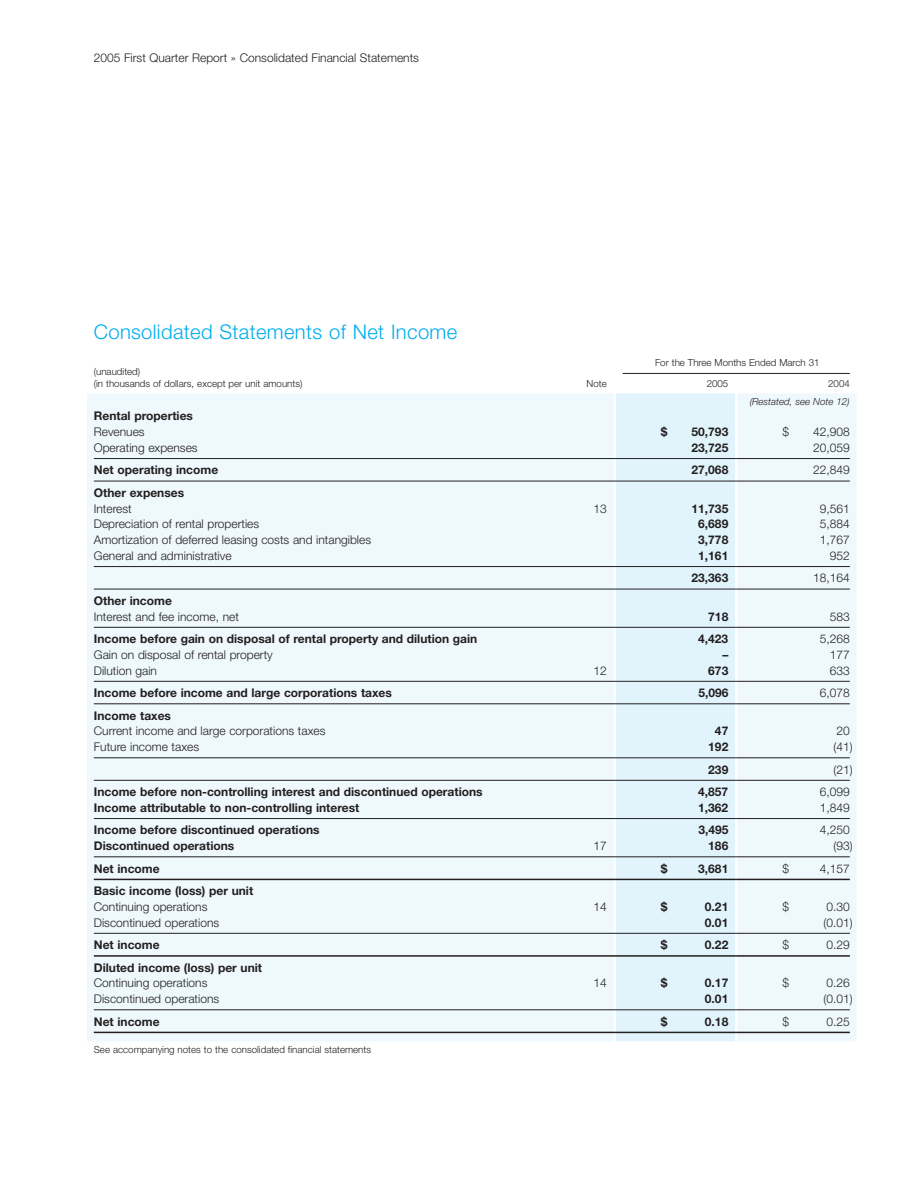
<style>
.page{position:relative;width:918px;height:1188px;background:#fff}
.page>*{position:absolute;margin:0;border:0;box-sizing:border-box;transform-origin:0 0}
.t1{font:300 20.25px "Helvetica Neue";letter-spacing:.015em;color:#00aeef}
.t2{font:300 12px "Helvetica Neue";color:#231f20}
.t3{font:700 12px "Helvetica Neue";color:#231f20}
.t4{font:300 9.75px "Helvetica Neue";color:#231f20}
.t5{font:italic 300 9.75px "Helvetica Neue";color:#231f20}
</style>
<div class="page">
<svg style="left:87px;top:372px;width:769px;height:670px;background:#e7f2f7"></svg>
<p class="t2" style="left:94px;top:54px;width:327px">2005 First Quarter Report » Consolidated Financial Statements</p>
<h1 class="t1" style="left:94px;top:325px;width:365px">Consolidated Statements of Net Income</h1>
<p class="t4" style="left:94px;top:368px;width:48px">(unaudited)</p>
<p class="t4" style="left:655px;top:359px;width:166px">For the Three Months Ended March 31</p>
<p class="t4" style="left:94px;top:380px;width:210px">(in thousands of dollars, except per unit amounts)</p>
<p class="t4" style="left:587px;top:380px;width:22px">Note</p>
<p class="t4" style="left:707px;top:380px;width:23px">2005</p>
<p class="t4" style="left:828px;top:380px;width:23px">2004</p>
<p class="t5" style="left:750px;top:398px;width:102px">(Restated, see Note 12)</p>
<p class="t3" style="left:94px;top:412px;width:101px">Rental properties</p>
<p class="t2" style="left:94px;top:428px;width:52px">Revenues</p>
<p class="t3" style="left:661px;top:428px;width:8px">$</p>
<p class="t3" style="left:692px;top:428px;width:38px">50,793</p>
<p class="t2" style="left:782px;top:428px;width:8px">$</p>
<p class="t2" style="left:813px;top:428px;width:38px">42,908</p>
<p class="t2" style="left:94px;top:443px;width:105px">Operating expenses</p>
<p class="t3" style="left:692px;top:443px;width:38px">23,725</p>
<p class="t2" style="left:813px;top:443px;width:38px">20,059</p>
<p class="t3" style="left:94px;top:466px;width:126px">Net operating income</p>
<p class="t3" style="left:692px;top:466px;width:38px">27,068</p>
<p class="t2" style="left:813px;top:466px;width:38px">22,849</p>
<p class="t3" style="left:94px;top:488px;width:92px">Other expenses</p>
<p class="t2" style="left:94px;top:504px;width:39px">Interest</p>
<p class="t2" style="left:593px;top:504px;width:15px">13</p>
<p class="t3" style="left:692px;top:504px;width:38px">11,735</p>
<p class="t2" style="left:820px;top:504px;width:32px">9,561</p>
<p class="t2" style="left:94px;top:520px;width:167px">Depreciation of rental properties</p>
<p class="t3" style="left:698px;top:520px;width:32px">6,689</p>
<p class="t2" style="left:820px;top:520px;width:32px">5,884</p>
<p class="t2" style="left:94px;top:536px;width:279px">Amortization of deferred leasing costs and intangibles</p>
<p class="t3" style="left:698px;top:536px;width:32px">3,778</p>
<p class="t2" style="left:820px;top:536px;width:32px">1,767</p>
<p class="t2" style="left:94px;top:551px;width:139px">General and administrative</p>
<p class="t3" style="left:698px;top:551px;width:32px">1,161</p>
<p class="t2" style="left:830px;top:551px;width:22px">952</p>
<p class="t3" style="left:692px;top:574px;width:38px">23,363</p>
<p class="t2" style="left:813px;top:574px;width:38px">18,164</p>
<p class="t3" style="left:94px;top:596px;width:80px">Other income</p>
<p class="t2" style="left:94px;top:612px;width:147px">Interest and fee income, net</p>
<p class="t3" style="left:708px;top:612px;width:22px">718</p>
<p class="t2" style="left:830px;top:612px;width:22px">583</p>
<p class="t3" style="left:94px;top:635px;width:385px">Income before gain on disposal of rental property and dilution gain</p>
<p class="t3" style="left:698px;top:635px;width:32px">4,423</p>
<p class="t2" style="left:820px;top:635px;width:32px">5,268</p>
<p class="t2" style="left:94px;top:650px;width:181px">Gain on disposal of rental property</p>
<p class="t3" style="left:722px;top:650px;width:7px">–</p>
<p class="t2" style="left:830px;top:650px;width:22px">177</p>
<p class="t2" style="left:94px;top:666px;width:65px">Dilution gain</p>
<p class="t2" style="left:593px;top:666px;width:15px">12</p>
<p class="t3" style="left:708px;top:666px;width:22px">673</p>
<p class="t2" style="left:830px;top:666px;width:22px">633</p>
<p class="t3" style="left:94px;top:689px;width:300px">Income before income and large corporations taxes</p>
<p class="t3" style="left:698px;top:689px;width:32px">5,096</p>
<p class="t2" style="left:820px;top:689px;width:32px">6,078</p>
<p class="t3" style="left:94px;top:711px;width:79px">Income taxes</p>
<p class="t2" style="left:94px;top:727px;width:233px">Current income and large corporations taxes</p>
<p class="t3" style="left:715px;top:727px;width:15px">47</p>
<p class="t2" style="left:836px;top:727px;width:15px">20</p>
<p class="t2" style="left:94px;top:743px;width:107px">Future income taxes</p>
<p class="t3" style="left:708px;top:743px;width:22px">192</p>
<p class="t2" style="left:834px;top:743px;width:21px">(41)</p>
<p class="t3" style="left:708px;top:765px;width:22px">239</p>
<p class="t2" style="left:834px;top:765px;width:21px">(21)</p>
<p class="t3" style="left:94px;top:788px;width:390px">Income before non-controlling interest and discontinued operations</p>
<p class="t3" style="left:698px;top:788px;width:32px">4,857</p>
<p class="t2" style="left:820px;top:788px;width:32px">6,099</p>
<p class="t3" style="left:94px;top:803px;width:267px">Income attributable to non-controlling interest</p>
<p class="t3" style="left:698px;top:803px;width:32px">1,362</p>
<p class="t2" style="left:820px;top:803px;width:32px">1,849</p>
<p class="t3" style="left:94px;top:826px;width:227px">Income before discontinued operations</p>
<p class="t3" style="left:698px;top:826px;width:32px">3,495</p>
<p class="t2" style="left:820px;top:826px;width:32px">4,250</p>
<p class="t3" style="left:94px;top:842px;width:142px">Discontinued operations</p>
<p class="t2" style="left:593px;top:842px;width:15px">17</p>
<p class="t3" style="left:708px;top:842px;width:22px">186</p>
<p class="t2" style="left:834px;top:842px;width:21px">(93)</p>
<p class="t3" style="left:94px;top:864px;width:67px">Net income</p>
<p class="t3" style="left:661px;top:864px;width:8px">$</p>
<p class="t3" style="left:698px;top:864px;width:32px">3,681</p>
<p class="t2" style="left:782px;top:864px;width:8px">$</p>
<p class="t2" style="left:820px;top:864px;width:32px">4,157</p>
<p class="t3" style="left:94px;top:887px;width:161px">Basic income (loss) per unit</p>
<p class="t2" style="left:94px;top:902px;width:115px">Continuing operations</p>
<p class="t2" style="left:594px;top:902px;width:15px">14</p>
<p class="t3" style="left:661px;top:902px;width:8px">$</p>
<p class="t3" style="left:705px;top:902px;width:25px">0.21</p>
<p class="t2" style="left:782px;top:902px;width:8px">$</p>
<p class="t2" style="left:826px;top:902px;width:25px">0.30</p>
<p class="t2" style="left:94px;top:918px;width:127px">Discontinued operations</p>
<p class="t3" style="left:705px;top:918px;width:25px">0.01</p>
<p class="t2" style="left:824px;top:918px;width:31px">(0.01)</p>
<p class="t3" style="left:94px;top:941px;width:67px">Net income</p>
<p class="t3" style="left:661px;top:941px;width:8px">$</p>
<p class="t3" style="left:705px;top:941px;width:25px">0.22</p>
<p class="t2" style="left:782px;top:941px;width:8px">$</p>
<p class="t2" style="left:826px;top:941px;width:25px">0.29</p>
<p class="t3" style="left:94px;top:963px;width:170px">Diluted income (loss) per unit</p>
<p class="t2" style="left:94px;top:979px;width:115px">Continuing operations</p>
<p class="t2" style="left:593px;top:979px;width:15px">14</p>
<p class="t3" style="left:661px;top:979px;width:8px">$</p>
<p class="t3" style="left:705px;top:979px;width:25px">0.17</p>
<p class="t2" style="left:782px;top:979px;width:8px">$</p>
<p class="t2" style="left:826px;top:979px;width:25px">0.26</p>
<p class="t2" style="left:94px;top:995px;width:127px">Discontinued operations</p>
<p class="t3" style="left:705px;top:995px;width:25px">0.01</p>
<p class="t2" style="left:824px;top:995px;width:31px">(0.01)</p>
<p class="t3" style="left:94px;top:1017px;width:67px">Net income</p>
<p class="t3" style="left:661px;top:1017px;width:8px">$</p>
<p class="t3" style="left:705px;top:1017px;width:25px">0.18</p>
<p class="t2" style="left:782px;top:1017px;width:8px">$</p>
<p class="t2" style="left:826px;top:1017px;width:25px">0.25</p>
<p class="t4" style="left:94px;top:1046px;width:279px">See accompanying notes to the consolidated financial statements</p>
</div>
